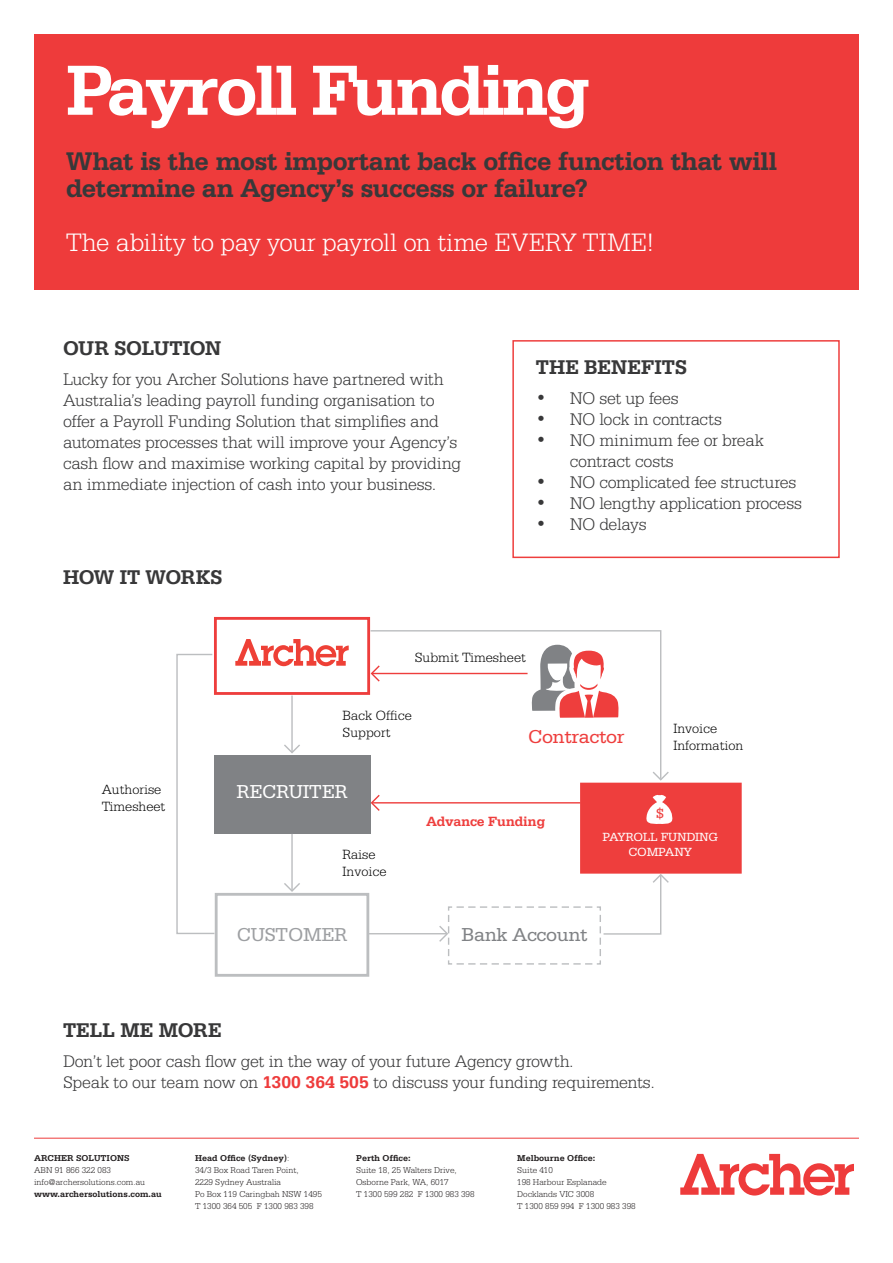
<style>
.page{position:relative;width:893px;height:1263px;background:#fff}
.page>*{position:absolute;margin:0;border:0;box-sizing:border-box;transform-origin:0 0}
.t1{font:700 75px "Serifa BT";letter-spacing:-.04em;color:#fff}
.t2{font:700 27px/27px "Serifa BT";letter-spacing:-.01em;color:#383839}
.t3{font:300 27px "Serifa BT";letter-spacing:-.01em;color:#fff}
.t4{font:700 21px "Serifa BT";letter-spacing:-.02em;color:#383839}
.t5{font:700 21px "Serifa BT";letter-spacing:.005em;color:#383839}
.t6{font:19.8px "Serifa";letter-spacing:-.02em;color:#808285}
.t7{font:19.8px "Serifa";letter-spacing:-.02em;color:#ee3e3d}
.t8{font:19.8px "Serifa";letter-spacing:-.02em;color:#fff}
.t9{font:19.8px "Serifa";letter-spacing:-.02em;color:#9d9fa2}
.t10{font:300 18px/21px "Serifa BT";letter-spacing:-.02em;color:#383839}
.t11{font:300 14.1px/17px "Serifa";color:#000}
.t12{font:700 14.1px "Serifa";letter-spacing:-.02em;color:#ee3e3d}
.t13{font:14.1px "Serifa";color:#ee3e3d}
.t14{font:12.45px/14.7px "Serifa";letter-spacing:-.02em;color:#fff;text-align:center}
.t15{font:300 9px "Serifa";color:#231f20}
.t16{font:700 9px/12px "Serifa";color:#231f20}
.s1{font-weight:700;color:#ee3b3b}
.s2{font-weight:300}
</style>
<div class="page">
<div style="left:34px;top:34px;width:825px;height:256px;background:#ee3b3b"></div>
<div style="left:512px;top:340px;width:328px;height:218px;border:2px solid #ee3e3d"></div>
<div style="left:581px;top:784px;width:159px;height:88px;background:#ee3e3d"></div>
<div style="left:580px;top:783px;width:162px;height:91px;border:3px solid #ee3e3d"></div>
<div style="left:215px;top:893px;width:154px;height:84px;border:3px solid #bcbec0"></div>
<div style="left:214px;top:755px;width:156px;height:78px;background:#808285"></div>
<svg style="left:235px;top:639px;width:114px;height:27px"></svg>
<div style="left:214px;top:617px;width:156px;height:78px;border:3px solid #ee3e3d"></div>
<hr style="left:291px;top:695px;width:2px;height:56px;background:#bcbec0">
<svg style="left:284px;top:743px;width:16px;height:11px"></svg>
<svg style="left:369px;top:629px;width:300px;height:153px"></svg>
<hr style="left:373px;top:802px;width:207px;height:1px;background:#ee3e3d">
<svg style="left:370px;top:793px;width:11px;height:19px"></svg>
<hr style="left:291px;top:834px;width:2px;height:56px;background:#bcbec0">
<svg style="left:284px;top:881px;width:16px;height:11px"></svg>
<hr style="left:369px;top:933px;width:77px;height:1px;background:#bcbec0">
<svg style="left:438px;top:873px;width:232px;height:92px"></svg>
<svg style="left:176px;top:653px;width:40px;height:282px"></svg>
<svg style="left:646px;top:795px;width:27px;height:29px"></svg>
<svg style="left:680px;top:1154px;width:174px;height:41px"></svg>
<hr style="left:34px;top:1138px;width:825px;height:1px;background:#ee3b3b">
<p class="t1" style="left:66px;top:44px;width:525px">Payroll Funding</p>
<p class="t2" style="left:66px;top:147px;width:712px">What is the most important back office function that will determine an Agency’s success or failure?</p>
<p class="t3" style="left:66px;top:226px;width:589px">The ability to pay your payroll on time EVERY TIME!</p>
<p class="t4" style="left:63px;top:335px;width:160px">OUR SOLUTION</p>
<p class="t10" style="left:63px;top:368px;width:400px">Lucky for you Archer Solutions have partnered with Australia’s leading payroll funding organisation to offer a Payroll Funding Solution that simplifies and automates processes that will improve your Agency’s cash flow and maximise working capital by providing an immediate injection of cash into your business.</p>
<p class="t4" style="left:63px;top:564px;width:161px">HOW IT WORKS</p>
<p class="t5" style="left:536px;top:354px;width:153px">THE BENEFITS</p>
<p class="t10" style="left:536px;top:387px;width:145px">• NO set up fees</p>
<p class="t10" style="left:536px;top:408px;width:188px">• NO lock in contracts</p>
<p class="t10" style="left:570px;top:429px;width:196px;text-indent:-34px">• NO minimum fee or break contract costs</p>
<p class="t10" style="left:536px;top:471px;width:262px">• NO complicated fee structures</p>
<p class="t10" style="left:536px;top:492px;width:268px">• NO lengthy application process</p>
<p class="t10" style="left:536px;top:513px;width:112px">• NO delays</p>
<p class="t11" style="left:415px;top:649px;width:113px">Submit Timesheet</p>
<p class="t11" style="left:102px;top:781px;width:65px">Authorise<br>Timesheet</p>
<p class="t11" style="left:343px;top:707px;width:71px">Back Office<br>Support</p>
<p class="t8" style="left:237px;top:781px;width:113px">RECRUITER</p>
<p class="t11" style="left:343px;top:846px;width:45px">Raise<br>Invoice</p>
<p class="t7" style="left:528px;top:726px;width:98px">Contractor</p>
<p class="t12" style="left:426px;top:813px;width:121px">Advance Funding</p>
<p class="t11" style="left:673px;top:719px;width:71px">Invoice<br>Information</p>
<p class="t13" style="left:656px;top:805px;width:9px">$</p>
<p class="t14" style="left:602px;top:829px;width:117px">PAYROLL FUNDING<br>COMPANY</p>
<p class="t9" style="left:237px;top:923px;width:112px">CUSTOMER</p>
<p class="t6" style="left:461px;top:923px;width:128px">Bank Account</p>
<p class="t5" style="left:63px;top:1017px;width:160px">TELL ME MORE</p>
<p class="t10" style="left:63px;top:1050px;width:593px">Don’t let poor cash flow get in the way of your future Agency growth.<br>Speak to our team now on <span class="s1">1300 364 505</span> to discuss your funding requirements.</p>
<p class="t16" style="left:34px;top:1152px;width:97px">ARCHER SOLUTIONS<br><span class="s2">ABN 91 866 322 083</span></p>
<p class="t15" style="left:34px;top:1177px;width:113px">info@archersolutions.com.au</p>
<p class="t16" style="left:34px;top:1188px;width:129px">www.archersolutions.com.au</p>
<p class="t16" style="left:195px;top:1152px;width:96px">Head Office (Sydney)<span class="s2">:</span></p>
<p class="t15" style="left:195px;top:1165px;width:105px">34/3 Box Road Taren Point,</p>
<p class="t15" style="left:195px;top:1177px;width:88px">2229 Sydney Australia</p>
<p class="t15" style="left:195px;top:1189px;width:128px">Po Box 119 Caringbah NSW 1495</p>
<p class="t15" style="left:195px;top:1201px;width:120px">T 1300 364 505 F 1300 983 398</p>
<p class="t16" style="left:356px;top:1152px;width:56px">Perth Office:</p>
<p class="t15" style="left:356px;top:1165px;width:102px">Suite 18, 25 Walters Drive,</p>
<p class="t15" style="left:356px;top:1177px;width:94px">Osborne Park, WA, 6017</p>
<p class="t15" style="left:356px;top:1189px;width:120px">T 1300 599 282 F 1300 983 398</p>
<p class="t16" style="left:517px;top:1152px;width:80px">Melbourne Office:</p>
<p class="t15" style="left:517px;top:1165px;width:37px">Suite 410</p>
<p class="t15" style="left:517px;top:1177px;width:91px">198 Harbour Esplanade</p>
<p class="t15" style="left:517px;top:1189px;width:79px">Docklands VIC 3008</p>
<p class="t15" style="left:517px;top:1201px;width:120px">T 1300 859 994 F 1300 983 398</p>
</div>
